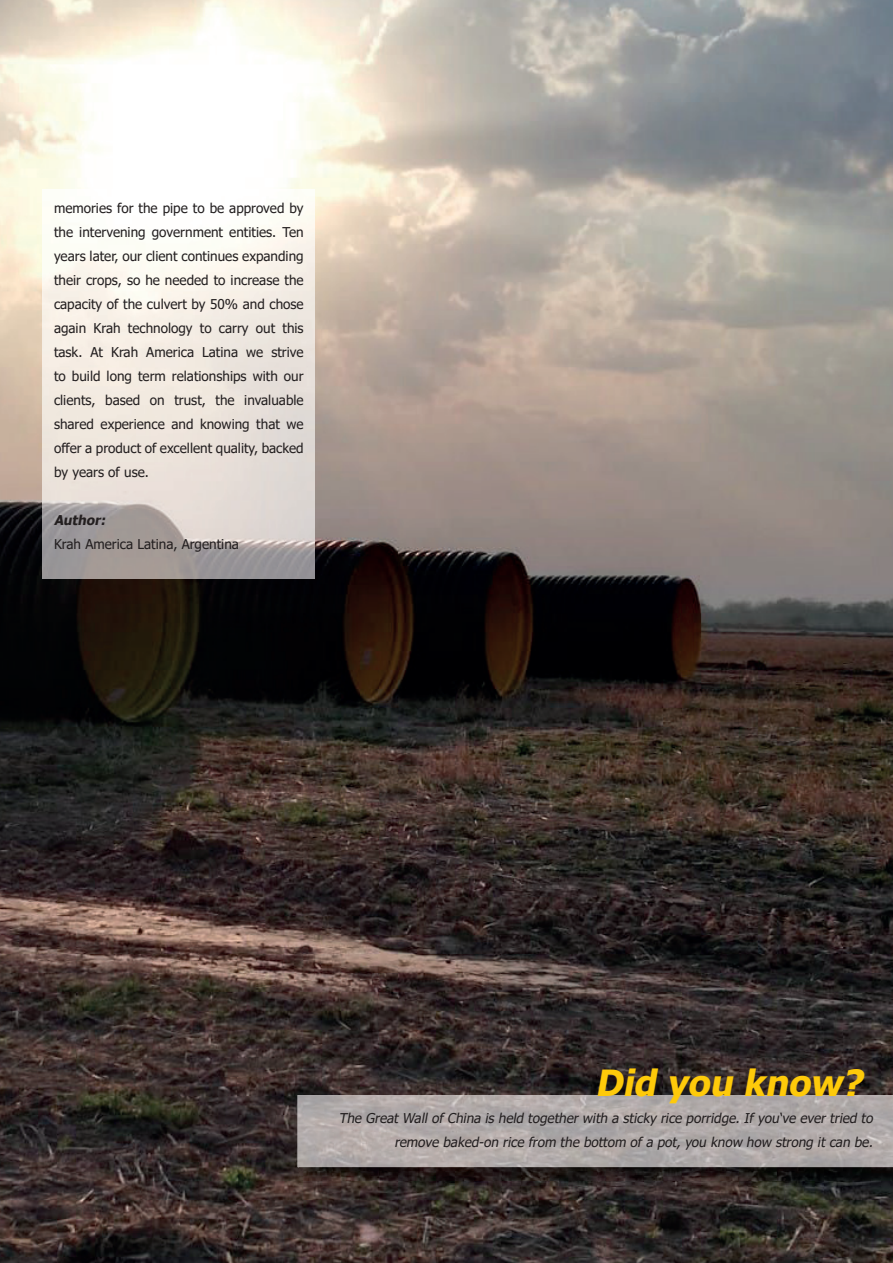
<style>
.page{position:relative;width:893px;height:1263px;background:#fff}
.page>*{position:absolute;margin:0;border:0;box-sizing:border-box;transform-origin:0 0}
.t1{font:italic 700 36px "Tahoma";color:#feca0a}
.t2{font:13.5px/24px "Tahoma";color:#231f20;text-align:justify}
.t3{font:italic 13.5px/24px "Tahoma";color:#231f20;text-align:right}
.t4{font:italic 700 13.5px "Tahoma";color:#231f20}
</style>
<div class="page">
<img style="left:0;top:0;width:893px;height:1263px">
<img style="left:43px;top:189px;width:272px;height:389px">
<img style="left:300px;top:1167px;width:593px;height:19px">
<img style="left:298px;top:1095px;width:595px;height:72px">
<p class="t2" style="left:54px;top:197px;width:251px">memories for the pipe to be approved by the intervening government entities. Ten years later, our client continues expanding their crops, so he needed to increase the capacity of the culvert by 50% and chose again Krah technology to carry out this task. At Krah America Latina we strive to build long term relationships with our clients, based on trust, the invaluable shared experience and knowing that we offer a product of excellent quality, backed by years of use.</p>
<p class="t4" style="left:54px;top:511px;width:56px">Author:</p>
<p class="t2" style="left:54px;top:533px;width:186px">Krah America Latina, Argentina</p>
<h1 class="t1" style="left:595px;top:1058px;width:278px">Did you know?</h1>
<p class="t3" style="left:339px;top:1107px;width:539px">The GreatWallofChina isheld togetherwith a sticky rice porridge.Ifyou‘ve evertried to remove baked-on rice from the bottom ofa pot,you know how strong itcan be.</p>
</div>
